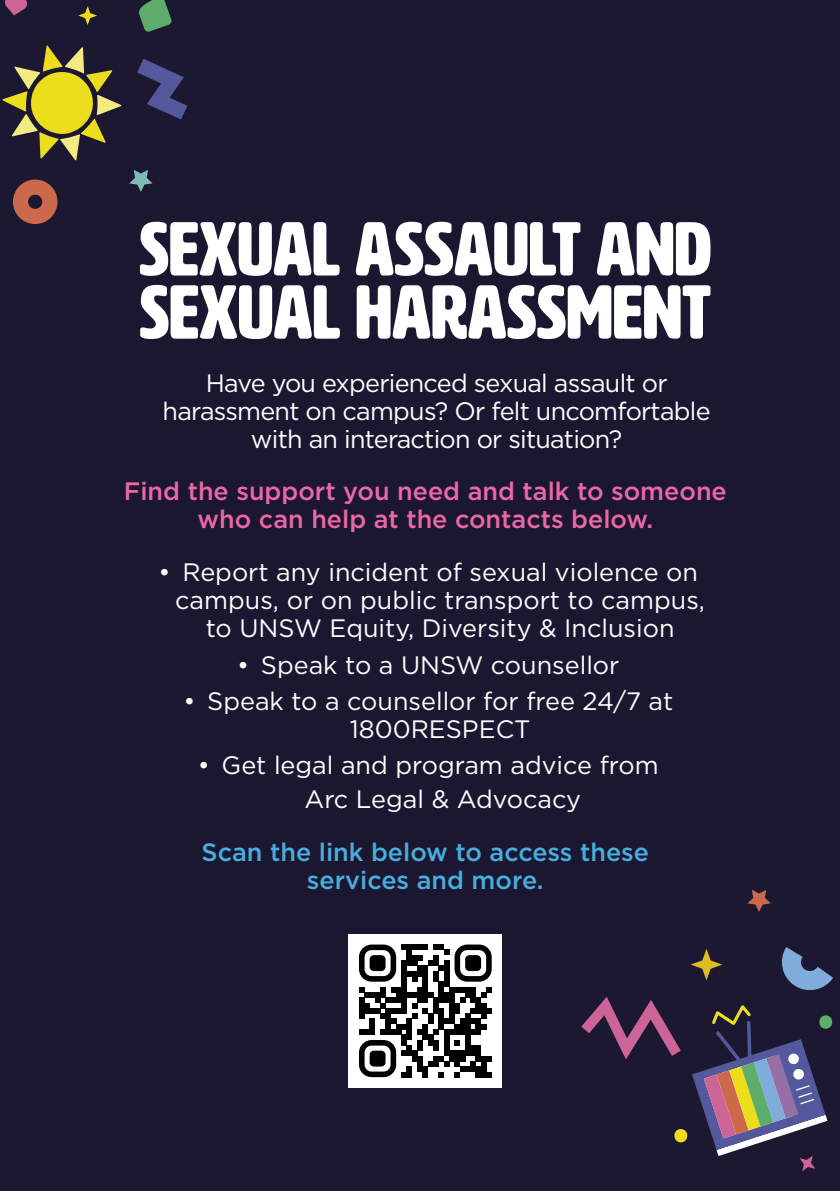
<style>
.page{position:relative;width:840px;height:1191px;background:#fff}
.page>*{position:absolute;margin:0;border:0;box-sizing:border-box;transform-origin:0 0}
.t1{font:75.2px/63.2px "HWT Artz";color:#fff}
.t2{font:25.2px/28px "Gotham HTF";color:#fff}
.t3{font:25.2px/28px "Gotham HTF";letter-spacing:-.03em;color:#fff;text-align:center}
.t4{font:500 25.2px/28px "Gotham HTF";color:#ec67a6;text-align:center}
.t5{font:500 25.2px/28px "Gotham HTF";color:#46afde;text-align:center}
</style>
<div class="page">
<div style="left:0;top:0;width:839px;height:1191px;background:#1c1731"></div>
<svg style="left:78px;top:6px;width:19px;height:19px"></svg>
<svg style="left:2px;top:45px;width:186px;height:116px"></svg>
<div style="left:13px;top:179px;width:44px;height:45px;border:15px solid #cd694b;border-radius:50%"></div>
<svg style="left:139px;top:0;width:33px;height:32px"></svg>
<svg style="left:129px;top:170px;width:23px;height:22px"></svg>
<svg style="left:581px;top:947px;width:252px;height:224px"></svg>
<svg style="left:747px;top:890px;width:23px;height:21px"></svg>
<div style="left:348px;top:934px;width:154px;height:153px;background:#fff"></div>
<svg style="left:359px;top:944px;width:132px;height:133px"></svg>
<svg style="left:5px;top:0;width:22px;height:15px"></svg>
<hr style="left:839px;top:241px;width:1px;height:363px;background:#c30000">
<h1 class="t1" style="left:139px;top:218px;width:573px">SEXUAL ASSAULT AND<br>SEXUAL HARASSMENT</h1>
<p class="t3" style="left:162px;top:368px;width:549px">Have you experienced sexual assault or harassment on campus? Or felt uncomfortable with an interaction or situation?</p>
<p class="t4" style="left:124px;top:477px;width:604px">Find the support you need and talk to someone who can help at the contacts below.</p>
<p class="t2" style="left:158px;top:558px;width:540px">• Report any incident of sexual violence on</p>
<p class="t2" style="left:175px;top:586px;width:531px">campus, or on public transport to campus,</p>
<p class="t2" style="left:206px;top:614px;width:470px">to UNSW Equity, Diversity &amp; Inclusion</p>
<p class="t2" style="left:237px;top:650px;width:383px">• Speak to a UNSW counsellor</p>
<p class="t2" style="left:349px;top:686px;width:325px;text-indent:-166px">• Speak to a counsellor for free 24/7 at<br>1800RESPECT</p>
<p class="t2" style="left:304px;top:748px;width:356px;line-height:33.6px;text-indent:-106px">• Get legal and program advice from<br>Arc Legal &amp; Advocacy</p>
<p class="t5" style="left:201px;top:837px;width:448px">Scan the link below to access these services and more.</p>
</div>
